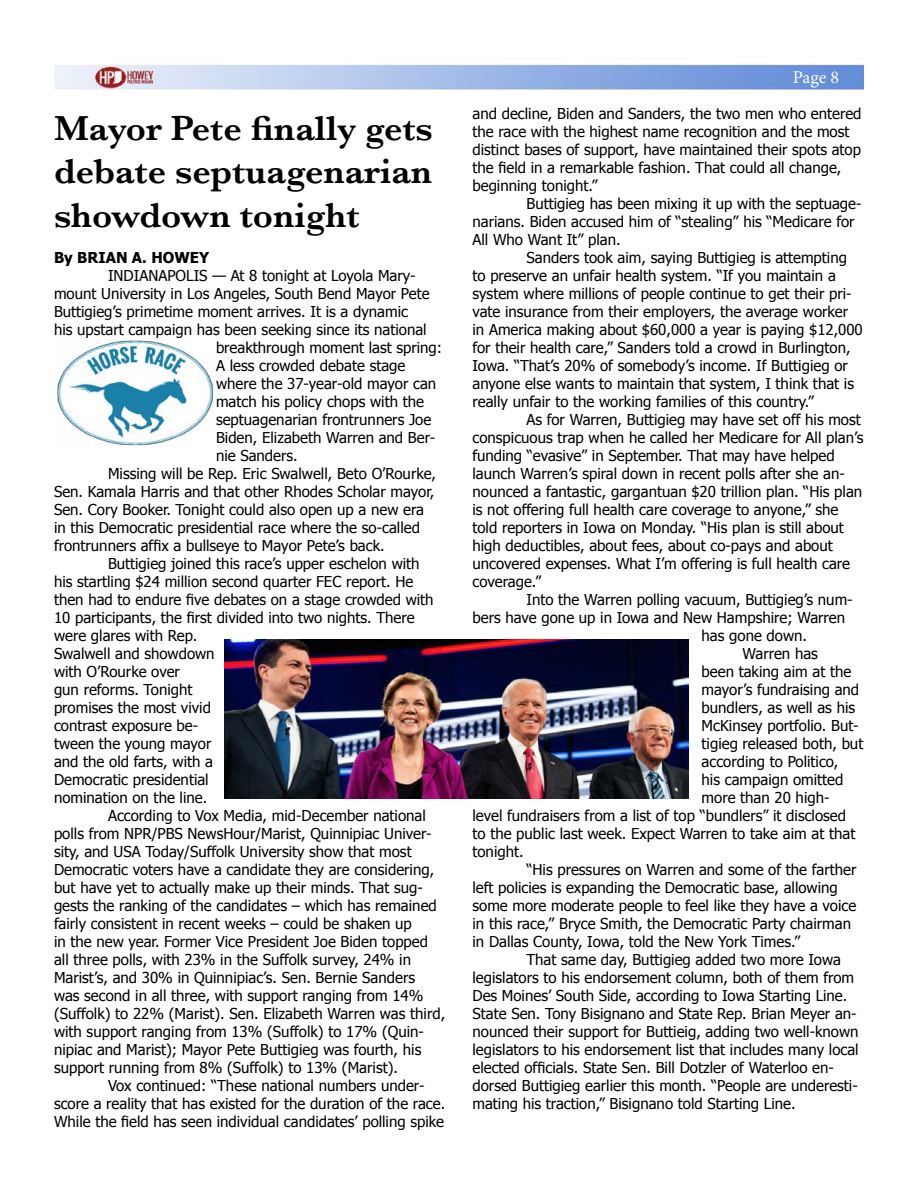
<style>
.page{position:relative;width:918px;height:1188px;background:#fff}
.page>*{position:absolute;margin:0;border:0;box-sizing:border-box;transform-origin:0 0}
.t1{font:600 36px/43.2px "Baskerville";color:#000;text-align:justify}
.t2{font:18px "Minion Pro";color:#fff}
.t3{font:15px/18px "Tahoma";color:#000}
.t4{font:700 15px "Tahoma";color:#000}
</style>
<div class="page">
<img style="left:54px;top:64px;width:810px;height:26px">
<img style="left:224px;top:639px;width:464px;height:159px">
<img style="left:57px;top:340px;width:157px;height:106px">
<h1 class="t1" style="left:54px;top:107px;width:380px">Mayor Pete finally gets debate septuagenarian showdown tonight</h1>
<p class="t4" style="left:54px;top:247px;width:157px">By BRIAN A. HOWEY</p>
<p class="t3" style="left:108px;top:266px;width:309px">INDIANAPOLIS — At 8 tonight at Loyola Mary-</p>
<p class="t3" style="left:54px;top:284px;width:377px">mount University in Los Angeles, South Bend Mayor Pete</p>
<p class="t3" style="left:54px;top:302px;width:356px">Buttigieg’s primetime moment arrives. It is a dynamic</p>
<p class="t3" style="left:54px;top:320px;width:374px">his upstart campaign has been seeking since its national</p>
<p class="t3" style="left:216px;top:338px;width:228px">breakthrough moment last spring:</p>
<p class="t3" style="left:216px;top:356px;width:191px">A less crowded debate stage</p>
<p class="t3" style="left:216px;top:374px;width:222px">where the 37-year-old mayor can</p>
<p class="t3" style="left:216px;top:392px;width:210px">match his policy chops with the</p>
<p class="t3" style="left:216px;top:410px;width:217px">septuagenarian frontrunners Joe</p>
<p class="t3" style="left:216px;top:428px;width:221px">Biden, Elizabeth Warren and Ber-</p>
<p class="t3" style="left:216px;top:446px;width:83px">nie Sanders.</p>
<p class="t3" style="left:108px;top:464px;width:330px">Missing will be Rep. Eric Swalwell, Beto O’Rourke,</p>
<p class="t3" style="left:54px;top:482px;width:382px">Sen. Kamala Harris and that other Rhodes Scholar mayor,</p>
<p class="t3" style="left:54px;top:500px;width:372px">Sen. Cory Booker. Tonight could also open up a new era</p>
<p class="t3" style="left:54px;top:518px;width:368px">in this Democratic presidential race where the so-called</p>
<p class="t3" style="left:54px;top:536px;width:332px">frontrunners affix a bullseye to Mayor Pete’s back.</p>
<p class="t3" style="left:108px;top:554px;width:313px">Buttigieg joined this race’s upper eschelon with</p>
<p class="t3" style="left:54px;top:572px;width:361px">his startling $24 million second quarter FEC report. He</p>
<p class="t3" style="left:54px;top:590px;width:381px">then had to endure five debates on a stage crowded with</p>
<p class="t3" style="left:54px;top:608px;width:362px">10 participants, the first divided into two nights. There</p>
<p class="t3" style="left:54px;top:626px;width:145px">were glares with Rep.</p>
<p class="t3" style="left:54px;top:644px;width:162px">Swalwell and showdown</p>
<p class="t3" style="left:54px;top:662px;width:128px">with O’Rourke over</p>
<p class="t3" style="left:54px;top:680px;width:140px">gun reforms. Tonight</p>
<p class="t3" style="left:54px;top:698px;width:158px">promises the most vivid</p>
<p class="t3" style="left:54px;top:716px;width:146px">contrast exposure be-</p>
<p class="t3" style="left:54px;top:734px;width:159px">tween the young mayor</p>
<p class="t3" style="left:54px;top:752px;width:161px">and the old farts, with a</p>
<p class="t3" style="left:54px;top:770px;width:156px">Democratic presidential</p>
<p class="t3" style="left:54px;top:788px;width:155px">nomination on the line.</p>
<p class="t3" style="left:108px;top:806px;width:319px">According to Vox Media, mid-December national</p>
<p class="t3" style="left:54px;top:824px;width:379px">polls from NPR/PBS NewsHour/Marist, Quinnipiac Univer-</p>
<p class="t3" style="left:54px;top:842px;width:359px">sity, and USA Today/Suffolk University show that most</p>
<p class="t3" style="left:54px;top:860px;width:382px">Democratic voters have a candidate they are considering,</p>
<p class="t3" style="left:54px;top:878px;width:370px">but have yet to actually make up their minds. That sug-</p>
<p class="t3" style="left:54px;top:896px;width:384px">gests the ranking of the candidates – which has remained</p>
<p class="t3" style="left:54px;top:914px;width:359px">fairly consistent in recent weeks – could be shaken up</p>
<p class="t3" style="left:54px;top:932px;width:376px">in the new year. Former Vice President Joe Biden topped</p>
<p class="t3" style="left:54px;top:950px;width:359px">all three polls, with 23% in the Suffolk survey, 24% in</p>
<p class="t3" style="left:54px;top:968px;width:363px">Marist’s, and 30% in Quinnipiac’s. Sen. Bernie Sanders</p>
<p class="t3" style="left:54px;top:986px;width:371px">was second in all three, with support ranging from 14%</p>
<p class="t3" style="left:54px;top:1004px;width:393px">(Suffolk) to 22% (Marist). Sen. Elizabeth Warren was third,</p>
<p class="t3" style="left:54px;top:1022px;width:371px">with support ranging from 13% (Suffolk) to 17% (Quin-</p>
<p class="t3" style="left:54px;top:1040px;width:369px">nipiac and Marist); Mayor Pete Buttigieg was fourth, his</p>
<p class="t3" style="left:54px;top:1058px;width:345px">support running from 8% (Suffolk) to 13% (Marist).</p>
<p class="t3" style="left:108px;top:1076px;width:318px">Vox continued: “These national numbers under-</p>
<p class="t3" style="left:54px;top:1094px;width:393px">score a reality that has existed for the duration of the race.</p>
<p class="t3" style="left:54px;top:1112px;width:392px">While the field has seen individual candidates’ polling spike</p>
<p class="t2" style="left:793px;top:65px;width:48px">Page 8</p>
<p class="t3" style="left:472px;top:104px;width:391px">and decline, Biden and Sanders, the two men who entered the race with the highest name recognition and the most distinct bases of support, have maintained their spots atop the field in a remarkable fashion. That could all change, beginning tonight.”</p>
<p class="t3" style="left:472px;top:194px;width:391px;text-indent:54px">Buttigieg has been mixing it up with the septuage&shy;narians. Biden accused him of “stealing” his “Medicare for<br>All Who Want It” plan.</p>
<p class="t3" style="left:472px;top:248px;width:392px;text-indent:54px">Sanders took aim, saying Buttigieg is attempting to preserve an unfair health system. “If you maintain a system where millions of people continue to get their pri&shy;vate insurance from their employers, the average worker in America making about $60,000 a year is paying $12,000 for their health care,” Sanders told a crowd in Burlington, Iowa. “That’s 20% of somebody’s income. If Buttigieg or anyone else wants to maintain that system, I think that is really unfair to the working families of this country.”</p>
<p class="t3" style="left:472px;top:410px;width:392px;text-indent:54px">As for Warren, Buttigieg may have set off his most conspicuous trap when he called her Medicare for All plan’s funding “evasive” in September. That may have helped launch Warren’s spiral down in recent polls after she an&shy;nounced a fantastic, gargantuan $20 trillion plan. “His plan is not offering full health care coverage to anyone,” she told reporters in Iowa on Monday. “His plan is still about high deductibles, about fees, about co-pays and about uncovered expenses. What I’m offering is full health care coverage.”</p>
<p class="t3" style="left:527px;top:590px;width:328px">Into the Warren polling vacuum, Buttigieg’s num-</p>
<p class="t3" style="left:472px;top:608px;width:374px">bers have gone up in Iowa and New Hampshire; Warren</p>
<p class="t3" style="left:702px;top:626px;width:107px">has gone down.</p>
<p class="t3" style="left:743px;top:644px;width:77px">Warren has</p>
<p class="t3" style="left:702px;top:662px;width:151px">been taking aim at the</p>
<p class="t3" style="left:702px;top:680px;width:159px">mayor’s fundraising and</p>
<p class="t3" style="left:702px;top:698px;width:155px">bundlers, as well as his</p>
<p class="t3" style="left:702px;top:716px;width:159px">McKinsey portfolio. But-</p>
<p class="t3" style="left:702px;top:734px;width:163px">tigieg released both, but</p>
<p class="t3" style="left:702px;top:752px;width:138px">according to Politico,</p>
<p class="t3" style="left:702px;top:770px;width:143px">his campaign omitted</p>
<p class="t3" style="left:702px;top:788px;width:129px">more than 20 high-</p>
<p class="t3" style="left:473px;top:806px;width:375px">level fundraisers from a list of top “bundlers” it disclosed</p>
<p class="t3" style="left:473px;top:824px;width:384px">to the public last week. Expect Warren to take aim at that</p>
<p class="t3" style="left:473px;top:842px;width:53px">tonight.</p>
<p class="t3" style="left:527px;top:860px;width:331px">“His pressures on Warren and some of the farther</p>
<p class="t3" style="left:473px;top:878px;width:367px">left policies is expanding the Democratic base, allowing</p>
<p class="t3" style="left:473px;top:896px;width:385px">some more moderate people to feel like they have a voice</p>
<p class="t3" style="left:473px;top:914px;width:380px">in this race,’’ Bryce Smith, the Democratic Party chairman</p>
<p class="t3" style="left:473px;top:932px;width:329px">in Dallas County, Iowa, told the New York Times.”</p>
<p class="t3" style="left:527px;top:950px;width:316px">That same day, Buttigieg added two more Iowa</p>
<p class="t3" style="left:473px;top:968px;width:383px">legislators to his endorsement column, both of them from</p>
<p class="t3" style="left:473px;top:986px;width:376px">Des Moines’ South Side, according to Iowa Starting Line.</p>
<p class="t3" style="left:473px;top:1004px;width:386px">State Sen. Tony Bisignano and State Rep. Brian Meyer an-</p>
<p class="t3" style="left:473px;top:1022px;width:388px">nounced their support for Buttieig, adding two well-known</p>
<p class="t3" style="left:473px;top:1040px;width:388px">legislators to his endorsement list that includes many local</p>
<p class="t3" style="left:473px;top:1058px;width:363px">elected officials. State Sen. Bill Dotzler of Waterloo en-</p>
<p class="t3" style="left:473px;top:1076px;width:387px">dorsed Buttigieg earlier this month. “People are underesti-</p>
<p class="t3" style="left:473px;top:1094px;width:325px">mating his traction,” Bisignano told Starting Line.</p>
</div>
